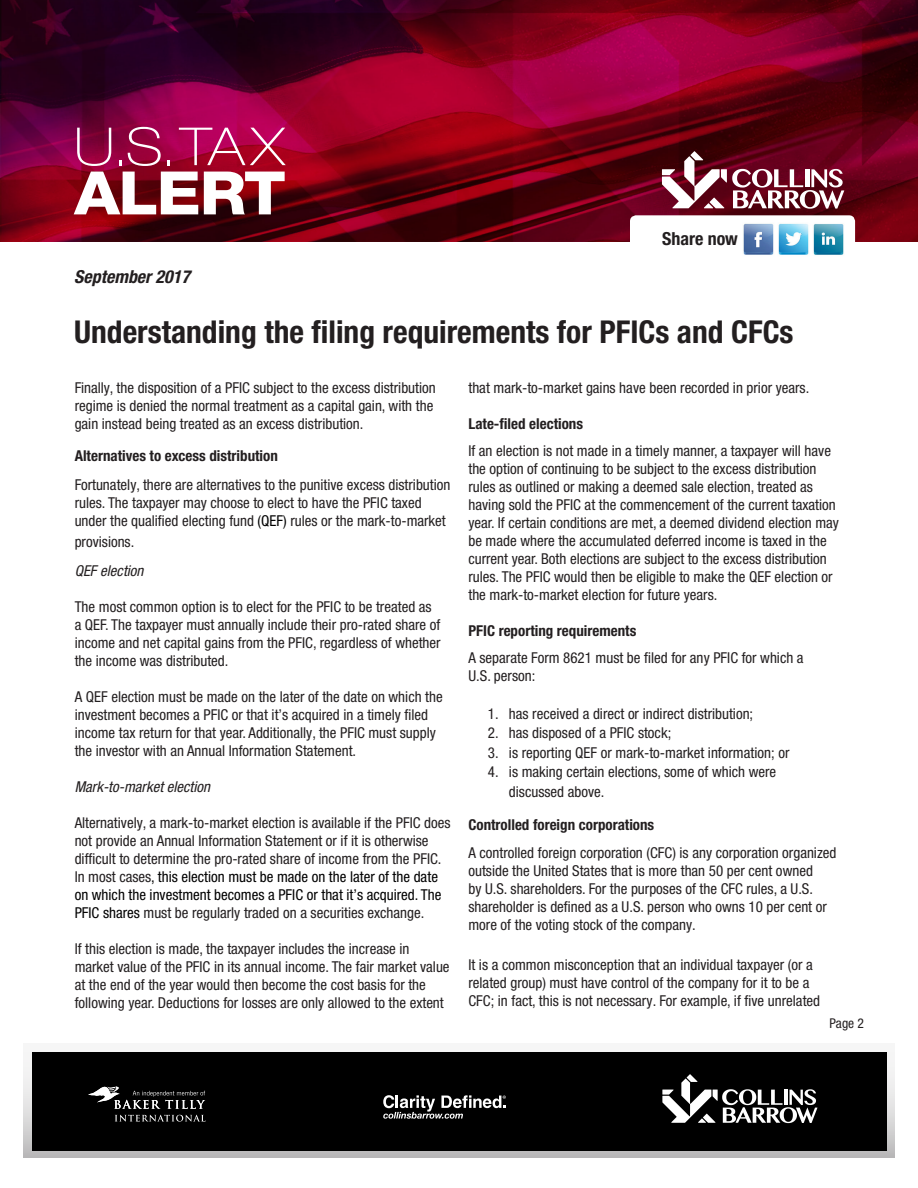
<style>
.page{position:relative;width:918px;height:1188px;background:#fff}
.page>*{position:absolute;margin:0;border:0;box-sizing:border-box;transform-origin:0 0}
.t1{font:800 60px "Helvetica Neue LT Pro";letter-spacing:-.02em;color:#fff;scale:1.08 1}
.t2{font:100 expanded 52.5px "Helvetica Neue LT Pro";color:#fff}
.t3{font:700 condensed 31.5px "Helvetica Neue LT Pro";color:#231f20}
.t4{font:italic 700 condensed 18px "Helvetica Neue LT Pro";color:#231f20}
.t5{font:700 condensed 18px "Helvetica Neue LT Pro";color:#231f20}
.t6{font:condensed 15px/18px "Helvetica Neue LT Pro";color:#231f20}
.t7{font:700 condensed 15px "Helvetica Neue LT Pro";color:#231f20}
.t8{font:italic condensed 15px "Helvetica Neue LT Pro";color:#231f20}
.t9{font:condensed 13.5px "Helvetica Neue LT Pro";color:#231f20}
.s1{color:#000}
</style>
<div class="page">
<img style="left:0;top:0;width:918px;height:241px">
<div style="left:630px;top:215px;width:225px;height:43px;background:#fff;border-radius:6px"></div>
<img style="left:743px;top:223px;width:31px;height:32px">
<img style="left:778px;top:223px;width:31px;height:32px">
<img style="left:813px;top:223px;width:31px;height:32px">
<svg style="left:662px;top:151px;width:182px;height:58px"></svg>
<div style="left:23px;top:1043px;width:872px;height:114px;background:linear-gradient(to bottom,#fff,#c3c2c3)"></div>
<div style="left:32px;top:1052px;width:854px;height:99px;background:#000"></div>
<svg style="left:662px;top:1074px;width:156px;height:49px"></svg>
<svg style="left:115px;top:1115px;width:91px;height:7px"></svg>
<svg style="left:88px;top:1087px;width:117px;height:22px"></svg>
<svg style="left:383px;top:1095px;width:123px;height:24px"></svg>
<h2 class="t2" style="left:74px;top:114px;width:212px">U.S. TAX</h2>
<h1 class="t1" style="left:74px;top:157px;width:197px">ALERT</h1>
<p class="t4" style="left:74px;top:266px;width:117px">September 2017</p>
<p class="t5" style="left:662px;top:227px;width:77px">Share now</p>
<h3 class="t3" style="left:74px;top:313px;width:721px">Understanding the filing requirements for PFICs and CFCs</h3>
<p class="t6" style="left:75px;top:379px;width:363px">Finally, the disposition of a PFIC subject to the excess distribution regime is denied the normal treatment as a capital gain, with the gain instead being treated as an excess distribution.</p>
<p class="t7" style="left:75px;top:447px;width:205px">Alternatives to excess distribution</p>
<p class="t6" style="left:75px;top:475px;width:377px">Fortunately, there are alternatives to the punitive excess distribution rules. The taxpayer may choose to elect to have the PFIC taxed under the qualified electing fund <span class="s1">(QEF)</span> rules or the mark-to-market</p>
<p class="t6" style="left:75px;top:533px;width:61px">provisions.</p>
<p class="t8" style="left:75px;top:562px;width:70px">QEF election</p>
<p class="t6" style="left:75px;top:597px;width:367px">The most common option is to elect for the PFIC to be treated as a QEF. The taxpayer must annually include their pro-rated share of income and net capital gains from the PFIC, regardless of whether the income was distributed.</p>
<p class="t6" style="left:75px;top:687px;width:370px">A QEF election must be made on the later of the date on which the investment becomes a PFIC or that it’s acquired in a timely filed income tax return for that year. Additionally, the PFIC must supply the investor with an Annual Information Statement.</p>
<p class="t8" style="left:75px;top:778px;width:137px">Mark-to-market election</p>
<p class="t6" style="left:75px;top:813px;width:377px">Alternatively, a mark-to-market election is available if the PFIC does not provide an Annual Information Statement or if it is otherwise difficult to determine the pro-rated share of income from the PFIC.<br>In most cases<span class="s1">, this election must be made on the later of the date on which the investment becomes a PFIC or that it’s acquired. The PFIC shares</span> must be regularly traded on a securities exchange.</p>
<p class="t6" style="left:75px;top:939px;width:376px">If this election is made, the taxpayer includes the increase in market value of the PFIC in its annual income. The fair market value at the end of the year would then become the cost basis for the following year. Deductions for losses are only allowed to the extent</p>
<p class="t6" style="left:468px;top:379px;width:342px">that mark-to-market gains have been recorded in prior years.</p>
<p class="t7" style="left:468px;top:415px;width:116px">Late-filed elections</p>
<p class="t6" style="left:468px;top:442px;width:372px">If an election is not made in a timely manner, a taxpayer will have the option of continuing to be subject to the excess distribution rules as outlined or making a deemed sale election, treated as having sold the PFIC at the commencement of the current taxation year. If certain conditions are met, a deemed dividend election may be made where the accumulated deferred income is taxed in the current year. Both elections are subject to the excess distribution rules. The PFIC would then be eligible to make the QEF election or the mark-to-market election for future years.</p>
<p class="t7" style="left:468px;top:622px;width:169px">PFIC reporting requirements</p>
<p class="t6" style="left:468px;top:649px;width:337px">A separate Form 8621 must be filed for any PFIC for which a<br>U.S. person:</p>
<p class="t6" style="left:488px;top:704px;width:267px">1. has received a direct or indirect distribution;</p>
<p class="t6" style="left:488px;top:724px;width:185px">2. has disposed of a PFIC stock;</p>
<p class="t6" style="left:488px;top:743px;width:303px">3. is reporting QEF or mark-to-market information; or</p>
<p class="t6" style="left:509px;top:762px;width:269px;line-height:19.5px;text-indent:-21px">4. is making certain elections, some of which were discussed above.</p>
<p class="t7" style="left:468px;top:815px;width:187px">Controlled foreign corporations</p>
<p class="t6" style="left:468px;top:844px;width:370px">A controlled foreign corporation (CFC) is any corporation organized outside the United States that is more than 50 per cent owned<br>by U.S. shareholders. For the purposes of the CFC rules, a U.S. shareholder is defined as a U.S. person who owns 10 per cent or more of the voting stock of the company.</p>
<p class="t6" style="left:468px;top:955px;width:353px">It is a common misconception that an individual taxpayer (or a related group) must have control of the company for it to be a<br>CFC; in fact, this is not necessary. For example, if five unrelated</p>
<p class="t9" style="left:830px;top:1016px;width:36px">Page 2</p>
</div>
